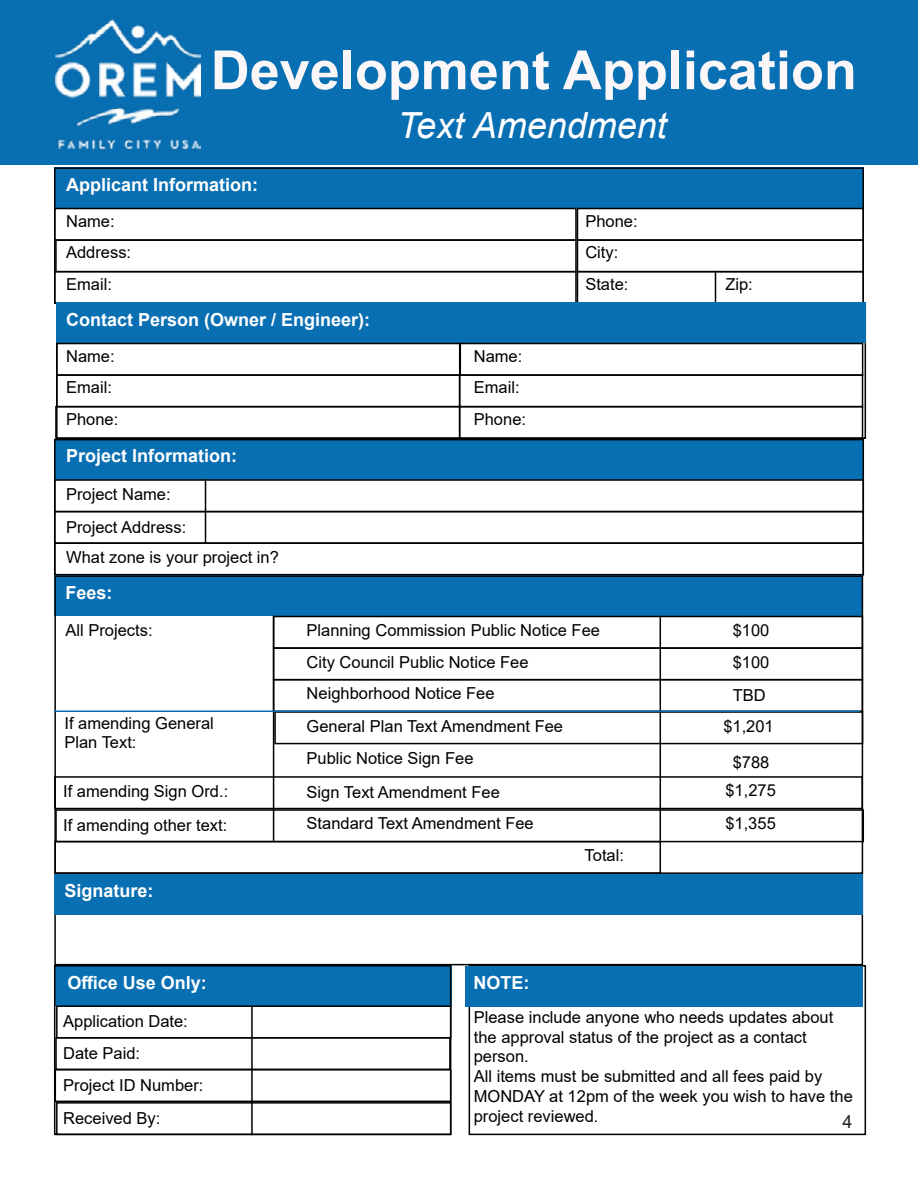
<style>
.page{position:relative;width:918px;height:1188px;background:#fff}
.page>*{position:absolute;margin:0;border:0;box-sizing:border-box;transform-origin:0 0}
.t1{font:700 54px "Arial";color:#fbf7f9}
.t2{font:italic 36px "Arial";color:#fff}
.t3{font:700 18px "Arial";color:#fff}
.t4{font:18px "Arial";color:#231f20}
.t5{font:16.5px/19.8px "Arial";color:#000}
</style>
<div class="page">
<div style="left:0;top:1px;width:918px;height:164px;background:#086fb3"></div>
<div style="left:54px;top:167px;width:810px;height:41px;background:#086fb3"></div>
<div style="left:54px;top:167px;width:810px;height:137px;border:2px solid #000"></div>
<div style="left:54px;top:208px;width:523px;height:33px;border:2px solid #000"></div>
<div style="left:55px;top:239px;width:522px;height:33px;border:2px solid #000"></div>
<div style="left:54px;top:271px;width:523px;height:33px;border:2px solid #000"></div>
<div style="left:577px;top:208px;width:287px;height:33px;border:2px solid #000"></div>
<div style="left:577px;top:239px;width:287px;height:33px;border:2px solid #000"></div>
<div style="left:577px;top:271px;width:287px;height:33px;border:2px solid #000"></div>
<hr style="left:715px;top:271px;width:1px;height:33px;background:#000">
<div style="left:54px;top:439px;width:810px;height:40px;background:#086fb3"></div>
<div style="left:54px;top:439px;width:810px;height:136px;border:2px solid #000"></div>
<div style="left:54px;top:479px;width:810px;height:33px;border:2px solid #000"></div>
<div style="left:54px;top:511px;width:810px;height:33px;border:2px solid #000"></div>
<div style="left:54px;top:542px;width:810px;height:33px;border:2px solid #000"></div>
<hr style="left:205px;top:479px;width:1px;height:65px;background:#000">
<div style="left:54px;top:575px;width:809px;height:41px;background:#086fb3"></div>
<div style="left:273px;top:616px;width:590px;height:33px;border:2px solid #000"></div>
<div style="left:273px;top:647px;width:590px;height:33px;border:2px solid #000"></div>
<div style="left:273px;top:679px;width:590px;height:33px;border:2px solid #000"></div>
<div style="left:54px;top:841px;width:607px;height:33px;border:2px solid #000"></div>
<hr style="left:273px;top:616px;width:1px;height:225px;background:#000">
<hr style="left:660px;top:617px;width:1px;height:224px;background:#000">
<div style="left:54px;top:874px;width:809px;height:91px;border:2px solid #000"></div>
<div style="left:54px;top:874px;width:809px;height:40px;background:#086fb3"></div>
<div style="left:56px;top:302px;width:810px;height:41px;background:#086fb3"></div>
<div style="left:56px;top:343px;width:405px;height:33px;border:2px solid #000"></div>
<div style="left:56px;top:374px;width:404px;height:33px;border:2px solid #000"></div>
<div style="left:55px;top:406px;width:405px;height:33px;border:2px solid #000"></div>
<div style="left:459px;top:343px;width:404px;height:33px;border:2px solid #000"></div>
<div style="left:459px;top:374px;width:404px;height:33px;border:2px solid #000"></div>
<div style="left:459px;top:406px;width:404px;height:33px;border:2px solid #000"></div>
<div style="left:54px;top:965px;width:397px;height:40px;background:#086fb3"></div>
<div style="left:54px;top:965px;width:397px;height:170px;border:2px solid #000"></div>
<div style="left:56px;top:1005px;width:395px;height:34px;border:2px solid #000"></div>
<div style="left:55px;top:1037px;width:396px;height:33px;border:2px solid #000"></div>
<div style="left:55px;top:1069px;width:396px;height:33px;border:2px solid #000"></div>
<div style="left:56px;top:1102px;width:395px;height:33px;border:2px solid #000"></div>
<hr style="left:251px;top:1006px;width:2px;height:129px;background:#000">
<div style="left:469px;top:965px;width:397px;height:170px;border:2px solid #000"></div>
<div style="left:466px;top:966px;width:397px;height:40px;background:#086fb3"></div>
<img style="left:55px;top:18px;width:145px;height:132px">
<div style="left:274px;top:711px;width:589px;height:33px;border:2px solid #000"></div>
<div style="left:54px;top:776px;width:809px;height:33px;border:2px solid #000"></div>
<div style="left:55px;top:809px;width:809px;height:33px;border:2px solid #000"></div>
<hr style="left:54px;top:711px;width:806px;height:1px;background:#026cad">
<h1 class="t1" style="left:211px;top:32px;width:648px">Development Application</h1>
<h2 class="t2" style="left:397px;top:102px;width:271px">Text Amendment</h2>
<p class="t3" style="left:66px;top:172px;width:194px">Applicant Information:</p>
<p class="t5" style="left:66px;top:205px;width:67px;line-height:31.3px">Name:<br>Address:<br>Email:</p>
<p class="t5" style="left:585px;top:205px;width:54px;line-height:31.5px">Phone:<br>City:<br>State:</p>
<p class="t5" style="left:725px;top:274px;width:29px">Zip:</p>
<p class="t3" style="left:66px;top:307px;width:306px">Contact Person (Owner / Engineer):</p>
<p class="t5" style="left:66px;top:346px;width:50px">Name:</p>
<p class="t5" style="left:474px;top:346px;width:50px">Name:</p>
<p class="t5" style="left:66px;top:377px;width:47px">Email:</p>
<p class="t5" style="left:474px;top:377px;width:47px">Email:</p>
<p class="t5" style="left:66px;top:409px;width:54px">Phone:</p>
<p class="t5" style="left:474px;top:409px;width:54px">Phone:</p>
<p class="t3" style="left:66px;top:443px;width:173px">Project Information:</p>
<p class="t5" style="left:66px;top:477px;width:122px;line-height:32.8px">Project Name:<br>Project Address:</p>
<p class="t5" style="left:66px;top:547px;width:214px">What zone is your project in?</p>
<p class="t3" style="left:65px;top:580px;width:49px">Fees:</p>
<p class="t5" style="left:65px;top:621px;width:89px">All Projects:</p>
<p class="t5" style="left:307px;top:614px;width:295px;line-height:31.7px">Planning Commission Public Notice Fee<br>City Council Public Notice Fee<br>Neighborhood Notice Fee</p>
<p class="t5" style="left:733px;top:614px;width:38px;line-height:32.1px;text-align:justify">$100 $100<br>TBD</p>
<p class="t5" style="left:64px;top:713px;width:151px">If amending General<br>Plan Text:</p>
<p class="t5" style="left:63px;top:773px;width:167px;line-height:34.8px">If amending Sign Ord.:<br>If amending other text:</p>
<p class="t3" style="left:64px;top:878px;width:91px">Signature:</p>
<p class="t3" style="left:67px;top:970px;width:141px">Office Use Only:</p>
<p class="t5" style="left:63px;top:1005px;width:142px;line-height:32.4px">Application Date:<br>Date Paid:<br>Project ID Number:<br>Received By:</p>
<p class="t5" style="left:307px;top:711px;width:258px;line-height:31.5px">General Plan Text Amendment Fee<br>Public Notice Sign Fee</p>
<p class="t5" style="left:307px;top:777px;width:229px;line-height:30.8px">Sign Text Amendment Fee<br>Standard Text Amendment Fee</p>
<p class="t5" style="left:585px;top:845px;width:41px">Total:</p>
<p class="t5" style="left:723px;top:716px;width:52px">$1,201</p>
<p class="t5" style="left:733px;top:752px;width:38px">$788</p>
<p class="t5" style="left:725px;top:781px;width:52px">$1,275</p>
<p class="t5" style="left:725px;top:813px;width:52px">$1,355</p>
<p class="t3" style="left:473px;top:970px;width:57px">NOTE:</p>
<p class="t5" style="left:474px;top:1007px;width:381px">Please include anyone who needs updates about the approval status of the project as a contact person.<br>All items must be submitted and all fees paid by MONDAY at 12pm of the week you wish to have the project reviewed.</p>
<p class="t4" style="left:842px;top:1109px;width:12px">4</p>
</div>
